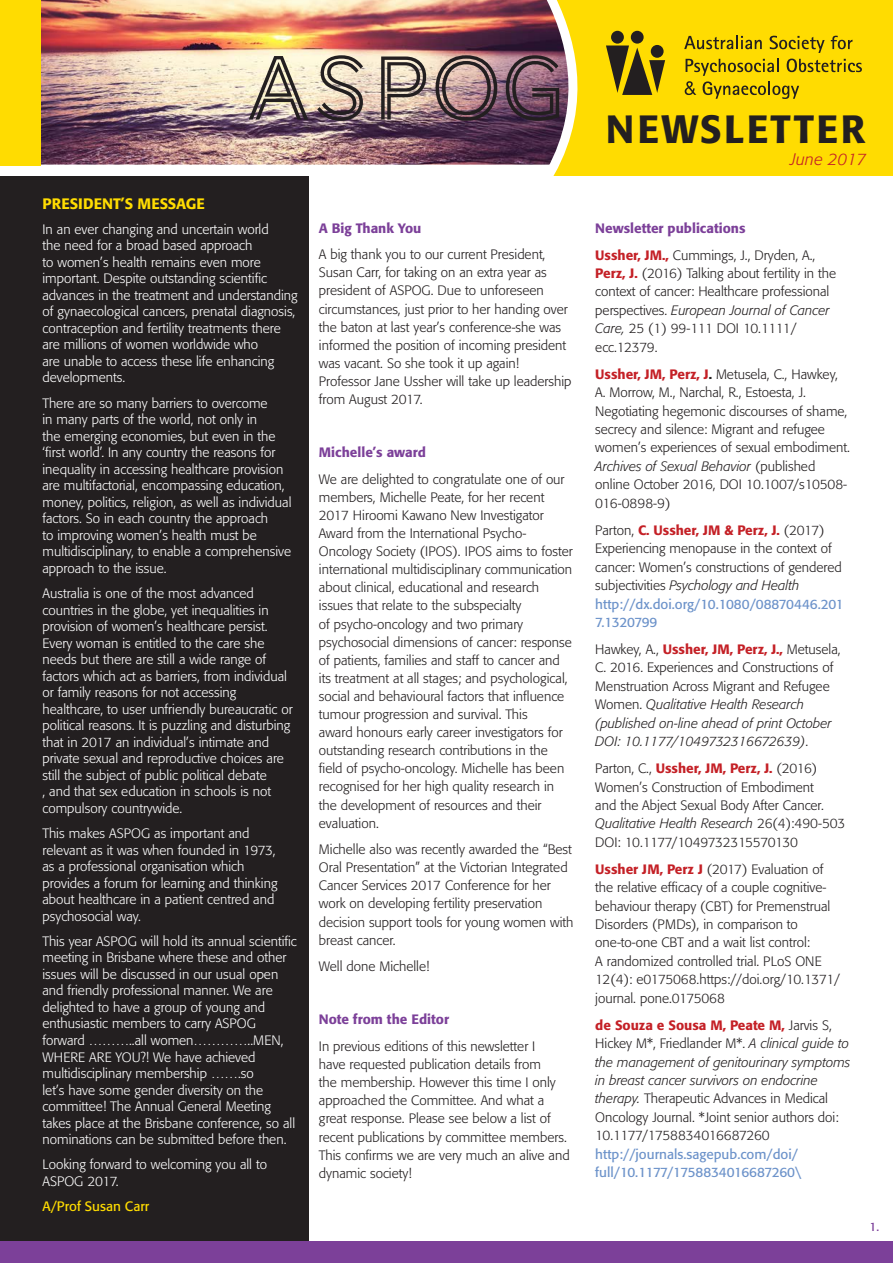
<style>
.page{position:relative;width:893px;height:1263px;background:#fff}
.page>*{position:absolute;margin:0;border:0;box-sizing:border-box;transform-origin:0 0}
.t1{font:500 39px "Formata";letter-spacing:.06em;color:#231f20}
.t2{font:italic 300 16.5px "Formata";letter-spacing:.01em;color:#c42026}
.Body_Copy{font:500 15px "Formata";color:#ffdc01}
.Body_Copy-2{font:300 13.5px/18.5px "Formata";color:#231f20}
.Body_Copy-3{font:300 13.5px/16.5px "Formata";color:#fff}
.Body_Copy-4{font:500 13.5px "Formata";color:#7c4099}
.Body_Copy-5{font:13.5px "Formata";color:#ffdc01}
.t3{font:12px "Formata";color:#7c4099}
.s1{font-weight:500;color:#c42026}
.s2{font-style:italic}
.s3{font-weight:500}
.s4{font-weight:400;color:#6d93ca}
</style>
<div class="page">
<img style="left:41px;top:0;width:311px;height:165px">
<div style="left:0;top:0;width:41px;height:165px;background:#ffdc01"></div>
<svg style="left:352px;top:0;width:541px;height:176px;background:#d8b229"></svg>
<div style="left:611px;top:31px;width:13px;height:13px;background:#231f20;border-radius:50%"></div>
<svg style="left:606px;top:46px;width:59px;height:49px;background:#867411"></svg>
<div style="left:631px;top:31px;width:13px;height:13px;background:#231f20;border-radius:50%"></div>
<div style="left:651px;top:45px;width:13px;height:13px;background:#231f20;border-radius:50%"></div>
<svg style="left:684px;top:36px;width:78px;height:13px"></svg>
<svg style="left:770px;top:36px;width:55px;height:17px"></svg>
<svg style="left:831px;top:36px;width:21px;height:13px"></svg>
<svg style="left:685px;top:59px;width:177px;height:40px;background:#d8ba06"></svg>
<div style="left:0;top:176px;width:308px;height:1087px;background:#231f20"></div>
<div style="left:0;top:1242px;width:893px;height:21px;background:#7c4099"></div>
<img style="left:249px;top:55px;width:310px;height:66px">
<p class="Body_Copy" style="left:43px;top:194px;width:164px">PRESIDENT’S MESSAGE</p>
<p class="Body_Copy-3" style="left:43px;top:221px;width:257px">In an ever changing and uncertain world<br>the need for a broad based approach<br>to women’s health remains even more important. Despite outstanding scientific advances in the treatment and understanding of gynaecological cancers, prenatal diagnosis, contraception and fertility treatments there are millions of women worldwide who<br>are unable to access these life enhancing developments.</p>
<p class="Body_Copy-3" style="left:43px;top:395px;width:250px">There are so many barriers to overcome<br>in many parts of the world, not only in<br>the emerging economies, but even in the ‘first world’. In any country the reasons for inequality in accessing healthcare provision are multifactorial, encompassing education, money, politics, religion, as well as individual factors. So in each country the approach<br>to improving women’s health must be multidisciplinary, to enable a comprehensive approach to the issue.</p>
<p class="Body_Copy-3" style="left:43px;top:585px;width:252px">Australia is one of the most advanced countries in the globe, yet inequalities in provision of women’s healthcare persist.<br>Every woman is entitled to the care she needs but there are still a wide range of factors which act as barriers, from individual or family reasons for not accessing healthcare, to user unfriendly bureaucratic or political reasons. It is puzzling and disturbing that in 2017 an individual’s intimate and private sexual and reproductive choices are still the subject of public political debate<br>, and that sex education in schools is not compulsory countrywide.</p>
<p class="Body_Copy-3" style="left:43px;top:825px;width:236px">This makes ASPOG as important and relevant as it was when founded in 1973, as a professional organisation which provides a forum for learning and thinking about healthcare in a patient centred and psychosocial way.</p>
<p class="Body_Copy-3" style="left:43px;top:933px;width:256px">This year ASPOG will hold its annual scientific meeting in Brisbane where these and other issues will be discussed in our usual open and friendly professional manner. We are delighted to have a group of young and enthusiastic members to carry ASPOG forward ………..all women…………..MEN, WHERE ARE YOU?! We have achieved multidisciplinary membership …….so<br>let’s have some gender diversity on the committee! The Annual General Meeting takes place at the Brisbane conference, so all nominations can be submitted before then.</p>
<p class="Body_Copy-3" style="left:43px;top:1156px;width:226px">Looking forward to welcoming you all to<br>ASPOG 2017.</p>
<p class="Body_Copy-5" style="left:43px;top:1198px;width:108px">A/Prof Susan Carr</p>
<p class="Body_Copy-4" style="left:319px;top:220px;width:104px">A Big Thank You</p>
<p class="Body_Copy-2" style="left:319px;top:246px;width:254px">A big thank you to our current President, Susan Carr, for taking on an extra year as president of ASPOG. Due to unforeseen circumstances, just prior to her handing over the baton at last year’s conference-she was informed the position of incoming president was vacant. So she took it up again!<br>Professor Jane Ussher will take up leadership from August 2017.</p>
<p class="Body_Copy-4" style="left:319px;top:444px;width:109px">Michelle’s award</p>
<p class="Body_Copy-2" style="left:319px;top:470px;width:255px">We are delighted to congratulate one of our members, Michelle Peate, for her recent 2017 Hiroomi Kawano New Investigator Award from the International Psycho-Oncology Society (IPOS). IPOS aims to foster international multidisciplinary communication about clinical, educational and research issues that relate to the subspecialty<br>of psycho-oncology and two primary psychosocial dimensions of cancer: response of patients, families and staff to cancer and its treatment at all stages; and psychological, social and behavioural factors that influence tumour progression and survival. This<br>award honours early career investigators for outstanding research contributions in the field of psycho-oncology. Michelle has been recognised for her high quality research in the development of resources and their evaluation.</p>
<p class="Body_Copy-2" style="left:319px;top:840px;width:256px">Michelle also was recently awarded the “Best Oral Presentation” at the Victorian Integrated Cancer Services 2017 Conference for her work on developing fertility preservation decision support tools for young women with breast cancer.</p>
<p class="Body_Copy-2" style="left:319px;top:957px;width:112px">Well done Michelle!</p>
<p class="Body_Copy-4" style="left:319px;top:1011px;width:132px">Note from the Editor</p>
<p class="Body_Copy-2" style="left:319px;top:1037px;width:252px">In previous editions of this newsletter I<br>have requested publication details from<br>the membership. However this time I only approached the Committee. And what a great response. Please see below a list of recent publications by committee members.<br>This confirms we are very much an alive and dynamic society!</p>
<p class="t1" style="left:606px;top:105px;width:261px">NEWSLETTER</p>
<p class="t2" style="left:790px;top:150px;width:77px">June 2017</p>
<p class="Body_Copy-4" style="left:595px;top:220px;width:152px">Newsletter publications</p>
<p class="Body_Copy-2" style="left:595px;top:246px;width:242px"><span class="s1">Ussher, JM.,</span> Cummings, J., Dryden, A., <span class="s1">Perz, J.</span> (2016) Talking about fertility in the context of cancer: Healthcare professional perspectives. <span class="s2">European Journal of Cancer Care,</span> 25 (1) 99-111 DOI 10.1111/ ecc.12379.</p>
<p class="Body_Copy-2" style="left:595px;top:365px;width:256px"><span class="s1">Ussher, JM, Perz, J</span><span class="s3">.</span> Metusela, C., Hawkey, A. Morrow, M., Narchal, R., Estoesta, J.<br>Negotiating hegemonic discourses of shame, secrecy and silence: Migrant and refugee women’s experiences of sexual embodiment.<br><span class="s2">Archives of Sexual Behavior</span> (published online October 2016, DOI 10.1007/s10508- 016-0898-9)</p>
<p class="Body_Copy-2" style="left:595px;top:521px;width:250px">Parton, <span class="s1">C. Ussher, JM &amp; Perz, J.</span> (2017)<br>Experiencing menopause in the context of cancer: Women’s constructions of gendered subjectivities <span class="s2">Psychology and Health </span><span class="s4">http://dx.doi.org/10.1080/08870446.201<br>7.1320799</span></p>
<p class="Body_Copy-2" style="left:595px;top:640px;width:247px">Hawkey, A., <span class="s1">Ussher, JM, Perz, J.,</span> Metusela, C. 2016. Experiences and Constructions of Menstruation Across Migrant and Refugee Women. <span class="s2">Qualitative Health Research (published on-line ahead of print October DOI: 10.1177/1049732316672639)</span>.</p>
<p class="Body_Copy-2" style="left:595px;top:759px;width:252px">Parton, C., <span class="s1">Ussher, JM, Perz, J.</span> (2016)<br>Women’s Construction of Embodiment<br>and the Abject Sexual Body After Cancer.<br><span class="s2">Qualitative Health Research</span> 26(4):490-503<br>DOI: 10.1177/1049732315570130</p>
<p class="Body_Copy-2" style="left:595px;top:860px;width:246px"><span class="s1">Ussher JM, Perz J</span> (2017) Evaluation of the relative efficacy of a couple cognitive&shy;behaviour therapy (CBT) for Premenstrual Disorders (PMDs), in comparison to one-to-one CBT and a wait list control:<br>A randomized controlled trial. PLoS ONE 12(4): e0175068.https://doi.org/10.1371/ journal. pone.0175068</p>
<p class="Body_Copy-2" style="left:595px;top:1016px;width:257px"><span class="s1">de Souza e Sousa M, Peate M,</span> Jarvis S, Hickey M*, Friedlander M*. <span class="s2">A clinical guide to the management of genitourinary symptoms in breast cancer survivors on endocrine therapy.</span> Therapeutic Advances in Medical Oncology Journal. *Joint senior authors doi:<br>10.1177/1758834016687260 <span class="s4">http://journals.sagepub.com/doi/ full/10.1177/1758834016687260\</span></p>
<p class="t3" style="left:870px;top:1220px;width:11px">1.</p>
</div>
